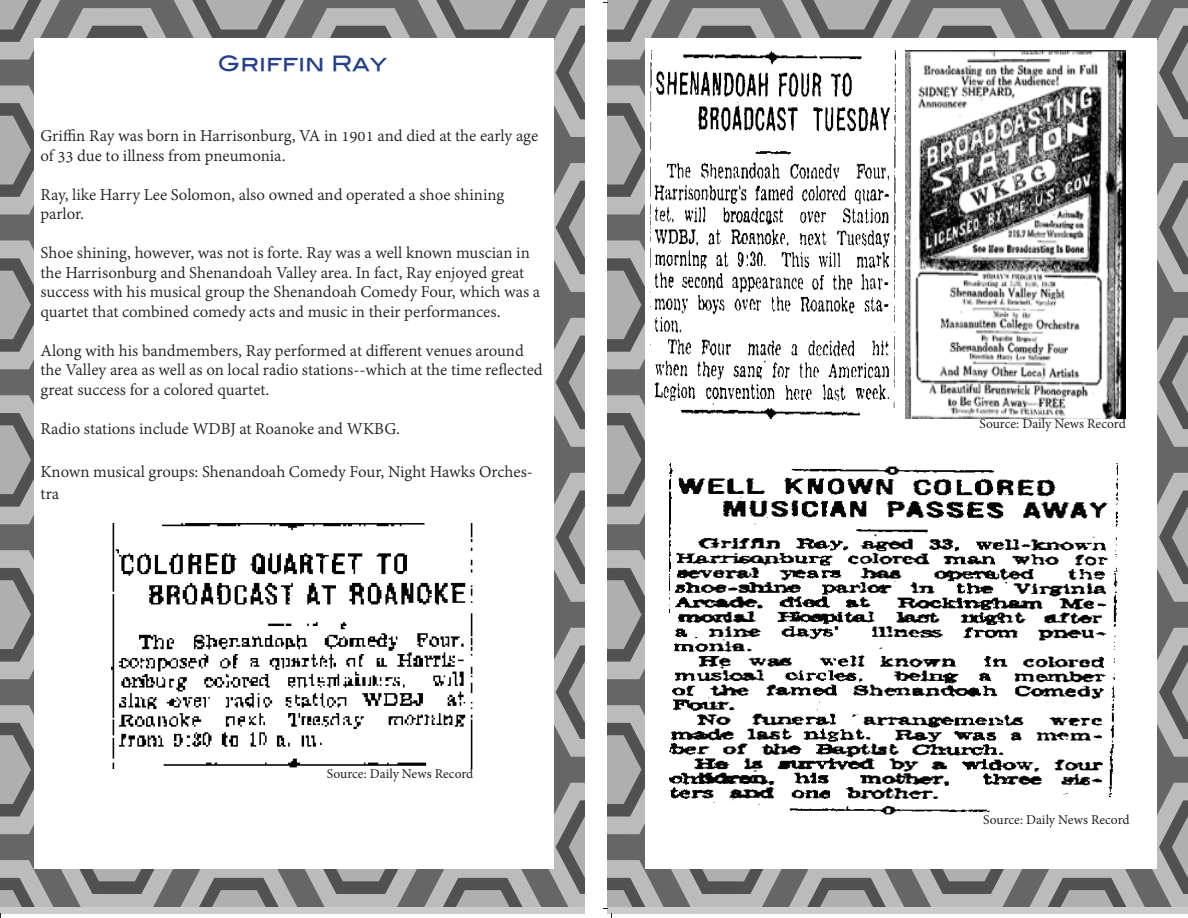
<style>
.page{position:relative;width:1188px;height:918px;background:#fff}
.page>*{position:absolute;margin:0;border:0;box-sizing:border-box;transform-origin:0 0}
.t1{font:21px "Blair Md ITCTT Medium";color:#253f8e}
.t2{font:18px/19.5px "Adobe Devanagari";color:#231f20}
.t3{font:13.5px "Minion Pro";color:#231f20}
</style>
<div class="page">
<img style="left:0;top:0;width:585px;height:907px">
<div style="left:35px;top:38px;width:519px;height:831px;background:#fff"></div>
<img style="left:607px;top:0;width:581px;height:907px">
<div style="left:646px;top:38px;width:511px;height:831px;background:#fff"></div>
<svg style="left:603px;top:908px;width:10px;height:10px"></svg>
<img style="left:112px;top:524px;width:361px;height:245px">
<img style="left:650px;top:51px;width:246px;height:367px">
<img style="left:669px;top:463px;width:450px;height:351px">
<img style="left:905px;top:51px;width:221px;height:367px">
<p class="t1" style="left:217px;top:46px;width:171px">Griffin Ray</p>
<p class="t2" style="left:40px;top:128px;width:499px">Griffin Ray was born in Harrisonburg, VA in 1901 and died at the early age of 33 due to illness from pneumonia.</p>
<p class="t2" style="left:40px;top:186px;width:465px">Ray, like Harry Lee Solomon, also owned and operated a shoe shining parlor.</p>
<p class="t2" style="left:40px;top:245px;width:501px">Shoe shining, however, was not is forte. Ray was a well known muscian in the Harrisonburg and Shenandoah Valley area. In fact, Ray enjoyed great success with his musical group the Shenandoah Comedy Four, which was a quartet that combined comedy acts and music in their performances.</p>
<p class="t2" style="left:40px;top:342px;width:504px">Along with his bandmembers, Ray performed at different venues around the Valley area as well as on local radio stations--which at the time reflected great success for a colored quartet.</p>
<p class="t2" style="left:40px;top:420px;width:361px">Radio stations include WDBJ at Roanoke and WKBG.</p>
<p class="t2" style="left:40px;top:463px;width:494px;line-height:21.6px">Known musical groups: Shenandoah Comedy Four, Night Hawks Orches&shy;tra</p>
<p class="t3" style="left:327px;top:765px;width:148px">Source: Daily News Record</p>
<p class="t3" style="left:979px;top:415px;width:148px">Source: Daily News Record</p>
<p class="t3" style="left:983px;top:811px;width:148px">Source: Daily News Record</p>
</div>
